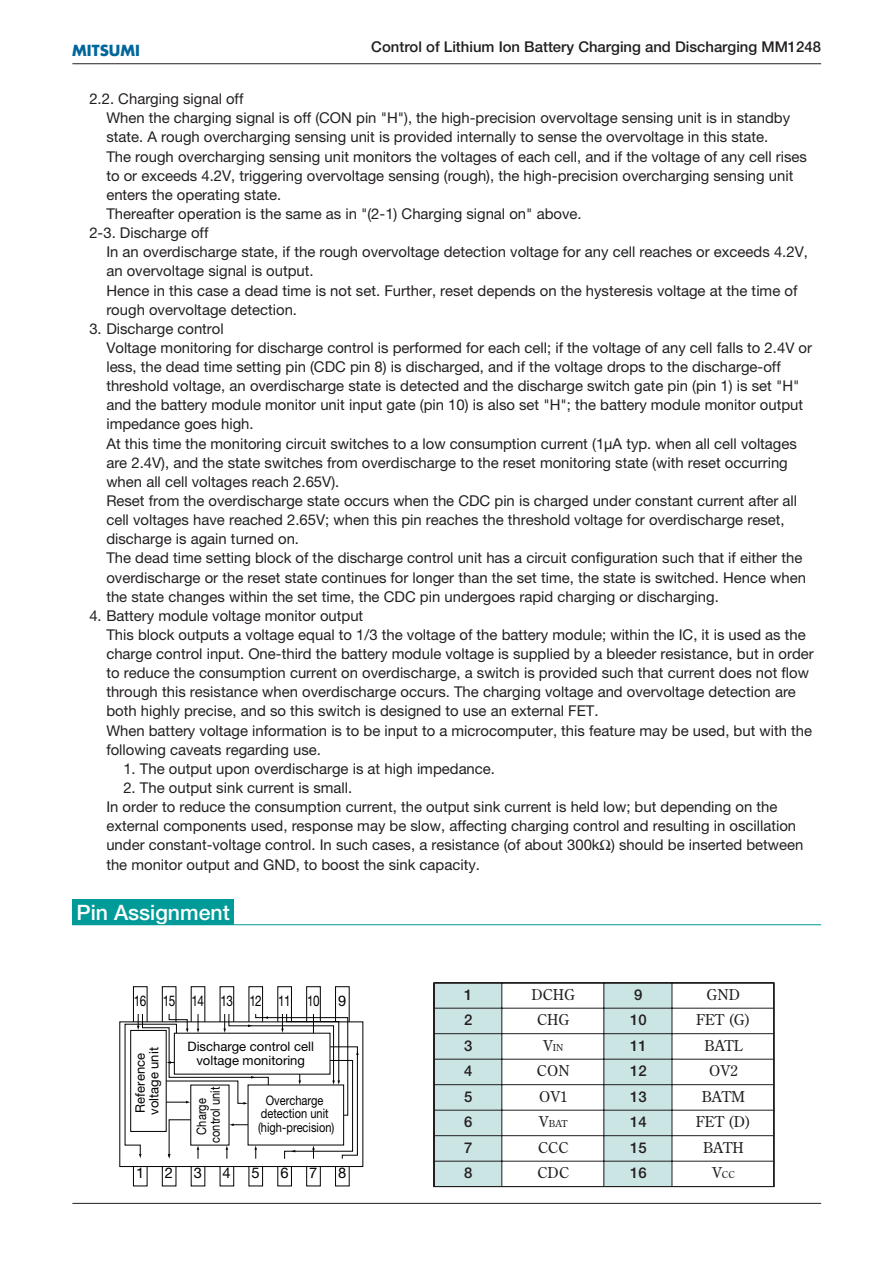
<style>
.page{position:relative;width:893px;height:1263px;background:#fff}
.page>*{position:absolute;margin:0;border:0;box-sizing:border-box;transform-origin:0 0}
.t1{font:500 21.3px "Helvetica Neue";color:#fff}
.t2{font:14.85px/19.2px "Helvetica Neue";color:#231f20}
.t3{font:500 14.85px "Helvetica Neue";color:#231f20}
.t4{font:14.85px "Century Old Style";color:#231f20}
.t5{font:700 14.85px "Futura";color:#01669a}
.t6{font:14.7px "Helvetica Neue";letter-spacing:-.05em;color:#000;scale:.8 1}
.t7{font:14.7px "Helvetica Neue";letter-spacing:-.05em;color:#000}
.t8{font:13.05px/13.5px "Helvetica Neue";color:#000}
.t9{font:13.05px/13.5px "Helvetica Neue";color:#000;text-align:center;scale:.85 1}
.t10{font:9.6px "Century Old Style";color:#231f20}
.s1{font-size:14.85px}
</style>
<div class="page">
<hr style="left:72px;top:1203px;width:749px;height:1px;background:#231f20">
<hr style="left:72px;top:63px;width:749px;height:1px;background:#231f20">
<div style="left:72px;top:899px;width:162px;height:26px;background:#009b98"></div>
<hr style="left:72px;top:924px;width:749px;height:1px;background:#009b98">
<svg style="left:124px;top:986px;width:235px;height:201px"></svg>
<svg style="left:433px;top:982px;width:341px;height:205px"></svg>
<p class="t5" style="left:72px;top:43px;width:69px">MITSUMI</p>
<p class="t3" style="left:371px;top:42px;width:451px">Control of Lithium Ion Battery Charging and Discharging MM1248</p>
<p class="t2" style="left:89px;top:91px;width:156px">2.2. Charging signal off</p>
<p class="t2" style="left:106px;top:110px;width:685px">When the charging signal is off (CON pin "H"), the high-precision overvoltage sensing unit is in standby</p>
<p class="t2" style="left:106px;top:129px;width:663px">state. A rough overcharging sensing unit is provided internally to sense the overvoltage in this state.</p>
<p class="t2" style="left:106px;top:148px;width:702px">The rough overcharging sensing unit monitors the voltages of each cell, and if the voltage of any cell rises</p>
<p class="t2" style="left:106px;top:167px;width:688px">to or exceeds 4.2V, triggering overvoltage sensing (rough), the high-precision overcharging sensing unit</p>
<p class="t2" style="left:106px;top:186px;width:176px">enters the operating state.</p>
<p class="t2" style="left:106px;top:206px;width:477px">Thereafter operation is the same as in "(2-1) Charging signal on" above.</p>
<p class="t2" style="left:89px;top:225px;width:121px">2-3. Discharge off</p>
<p class="t2" style="left:106px;top:244px;width:703px">In an overdischarge state, if the rough overvoltage detection voltage for any cell reaches or exceeds 4.2V,</p>
<p class="t2" style="left:106px;top:263px;width:209px">an overvoltage signal is output.</p>
<p class="t2" style="left:106px;top:282px;width:692px">Hence in this case a dead time is not set. Further, reset depends on the hysteresis voltage at the time of</p>
<p class="t2" style="left:106px;top:301px;width:192px">rough overvoltage detection.</p>
<p class="t2" style="left:106px;top:320px;width:707px;text-indent:-17px">3. Discharge control<br>Voltage monitoring for discharge control is performed for each cell; if the voltage of any cell falls to 2.4V or less, the dead time setting pin (CDC pin 8) is discharged, and if the voltage drops to the discharge-off threshold voltage, an overdischarge state is detected and the discharge switch gate pin (pin 1) is set "H" and the battery module monitor unit input gate (pin 10) is also set "H"; the battery module monitor output impedance goes high.<br>At this time the monitoring circuit switches to a low consumption current (1µA typ. when all cell voltages are 2.4V), and the state switches from overdischarge to the reset monitoring state (with reset occurring when all cell voltages reach 2.65V).<br>Reset from the overdischarge state occurs when the CDC pin is charged under constant current after all cell voltages have reached 2.65V; when this pin reaches the threshold voltage for overdischarge reset, discharge is again turned on.<br>The dead time setting block of the discharge control unit has a circuit configuration such that if either the overdischarge or the reset state continues for longer than the set time, the state is switched. Hence when the state changes within the set time, the CDC pin undergoes rapid charging or discharging.</p>
<p class="t2" style="left:106px;top:607px;width:709px;text-indent:-17px">4. Battery module voltage monitor output<br>This block outputs a voltage equal to 1/3 the voltage of the battery module; within the IC, it is used as the charge control input. One-third the battery module voltage is supplied by a bleeder resistance, but in order to reduce the consumption current on overdischarge, a switch is provided such that current does not flow through this resistance when overdischarge occurs. The charging voltage and overvoltage detection are both highly precise, and so this switch is designed to use an external FET.<br>When battery voltage information is to be input to a microcomputer, this feature may be used, but with the following caveats regarding use.</p>
<p class="t2" style="left:123px;top:760px;width:373px">1. The output upon overdischarge is at high impedance.</p>
<p class="t2" style="left:106px;top:780px;width:698px;text-indent:17px">2. The output sink current is small.<br>In order to reduce the consumption current, the output sink current is held low; but depending on the external components used, response may be slow, affecting charging control and resulting in oscillation under constant-voltage control. In such cases, a resistance (of about 300k ) should be inserted between the monitor output and GND, to boost the sink capacity.</p>
<h1 class="t1" style="left:77px;top:905px;width:155px">Pin Assignment</h1>
<p class="t6" style="left:134px;top:995px;width:234px">16 15 14 13 12 11 10</p>
<p class="t7" style="left:338px;top:995px;width:10px">9</p>
<p class="t8" style="left:135px;top:1115px;width:69px;rotate:-90deg">Reference voltage unit</p>
<p class="t8" style="left:187px;top:1041px;width:128px;text-align:center">Discharge control cell voltage monitoring</p>
<p class="t9" style="left:196px;top:1143px;width:67px;rotate:-90deg">Charge control unit</p>
<p class="t9" style="left:258px;top:1094px;width:91px">Overcharge detection unit (high-precision)</p>
<p class="t7" style="left:136px;top:1167px;width:10px">1</p>
<p class="t7" style="left:165px;top:1167px;width:10px">2</p>
<p class="t7" style="left:194px;top:1167px;width:10px">3</p>
<p class="t7" style="left:223px;top:1167px;width:10px">4</p>
<p class="t7" style="left:251px;top:1167px;width:10px">5</p>
<p class="t7" style="left:280px;top:1167px;width:10px">6</p>
<p class="t7" style="left:309px;top:1167px;width:10px">7</p>
<p class="t7" style="left:338px;top:1167px;width:10px">8</p>
<p class="t3" style="left:464px;top:989px;width:10px">1</p>
<p class="t4" style="left:531px;top:988px;width:45px">DCHG</p>
<p class="t3" style="left:634px;top:989px;width:10px">9</p>
<p class="t4" style="left:706px;top:988px;width:35px">GND</p>
<p class="t3" style="left:464px;top:1015px;width:10px">2</p>
<p class="t4" style="left:537px;top:1014px;width:34px">CHG</p>
<p class="t3" style="left:630px;top:1015px;width:18px">10</p>
<p class="t4" style="left:696px;top:1014px;width:56px">FET (G)</p>
<p class="t3" style="left:464px;top:1040px;width:10px">3</p>
<p class="t10" style="left:543px;top:1043px;width:22px"><span class="s1">V</span>IN</p>
<p class="t3" style="left:630px;top:1040px;width:18px">11</p>
<p class="t4" style="left:704px;top:1039px;width:39px">BATL</p>
<p class="t3" style="left:464px;top:1066px;width:10px">4</p>
<p class="t4" style="left:537px;top:1065px;width:34px">CON</p>
<p class="t3" style="left:630px;top:1066px;width:18px">12</p>
<p class="t4" style="left:709px;top:1065px;width:30px">OV2</p>
<p class="t3" style="left:464px;top:1091px;width:10px">5</p>
<p class="t4" style="left:539px;top:1090px;width:30px">OV1</p>
<p class="t3" style="left:630px;top:1091px;width:18px">13</p>
<p class="t4" style="left:701px;top:1090px;width:45px">BATM</p>
<p class="t3" style="left:464px;top:1117px;width:10px">6</p>
<p class="t10" style="left:539px;top:1120px;width:30px"><span class="s1">V</span>BAT</p>
<p class="t3" style="left:630px;top:1117px;width:18px">14</p>
<p class="t4" style="left:696px;top:1116px;width:57px">FET (D)</p>
<p class="t3" style="left:464px;top:1142px;width:10px">7</p>
<p class="t4" style="left:538px;top:1141px;width:32px">CCC</p>
<p class="t3" style="left:630px;top:1142px;width:18px">15</p>
<p class="t4" style="left:703px;top:1141px;width:42px">BATH</p>
<p class="t3" style="left:464px;top:1168px;width:10px">8</p>
<p class="t4" style="left:537px;top:1167px;width:33px">CDC</p>
<p class="t3" style="left:630px;top:1168px;width:18px">16</p>
<p class="t10" style="left:712px;top:1171px;width:24px"><span class="s1">V</span>CC</p>
</div>
